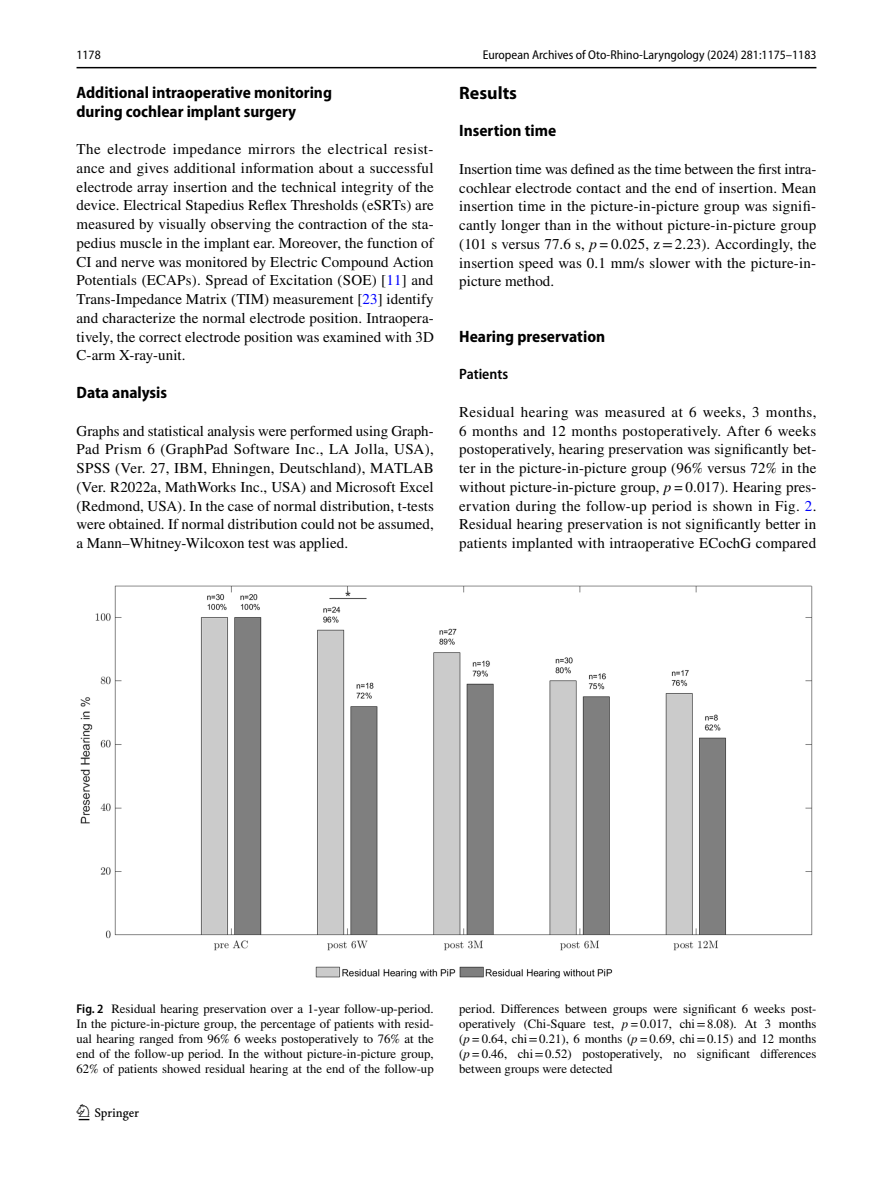
<style>
.page{position:relative;width:893px;height:1187px;background:#fff}
.page>*{position:absolute;margin:0;border:0;box-sizing:border-box;transform-origin:0 0}
.t1{font:22.5px "Springnew Regular 2";color:#000}
.t2{font:700 18px "Myriad Pro";color:#000}
.t3{font:700 semi-condensed 16.5px/18.8px "Myriad Pro";color:#000}
.t4{font:15px/18.8px "STIX";letter-spacing:.005em;color:#000;text-align:justify}
.t5{font:600 semi-condensed 15px "Myriad Pro";color:#000}
.t6{font:12.75px/15px "STIX";color:#000;text-align:justify}
.t7{font:semi-condensed 12.75px "Myriad Pro";color:#000}
.s1{color:#00f}
.s2{font-style:italic}
.s3{font-family:"Myriad Pro";font-weight:600;font-stretch:semi-condensed}
</style>
<div class="page">
<hr style="left:77px;top:67px;width:739px;height:1px;background:#000">
<img style="left:81px;top:585px;width:731px;height:393px">
<p class="t7" style="left:77px;top:48px;width:26px">1178</p>
<p class="t7" style="left:483px;top:48px;width:335px">European Archives of Oto-Rhino-Laryngology (2024) 281:1175–1183</p>
<p class="t3" style="left:77px;top:83px;width:257px">Additional intraoperative monitoring during cochlear implant surgery</p>
<p class="t4" style="left:77px;top:141px;width:359px">The electrode impedance mirrors the electrical resist&shy;ance and gives additional information about a successful electrode array insertion and the technical integrity of the device. Electrical Stapedius Reflex Thresholds (eSRTs) are measured by visually observing the contraction of the sta&shy;pedius muscle in the implant ear. Moreover, the function of CI and nerve was monitored by Electric Compound Action Potentials (ECAPs). Spread of Excitation (SOE) [<span class="s1">11</span>] and Trans-Impedance Matrix (TIM) measurement [<span class="s1">23</span>] identify and characterize the normal electrode position. Intraopera&shy;tively, the correct electrode position was examined with 3D C-arm X-ray-unit.</p>
<p class="t3" style="left:77px;top:383px;width:92px">Data analysis</p>
<p class="t4" style="left:77px;top:422px;width:359px">Graphs and statistical analysis were performed using Graph-Pad Prism 6 (GraphPad Software Inc., LA Jolla, USA), SPSS (Ver. 27, IBM, Ehningen, Deutschland), MATLAB (Ver. R2022a, MathWorks Inc., USA) and Microsoft Excel (Redmond, USA). In the case of normal distribution, t-tests were obtained. If normal distribution could not be assumed, a Mann–Whitney-Wilcoxon test was applied.</p>
<p class="t2" style="left:459px;top:81px;width:59px">Results</p>
<p class="t3" style="left:459px;top:122px;width:99px">Insertion time</p>
<p class="t4" style="left:459px;top:160px;width:359px">Insertion time was defined as the time between the first intra&shy;cochlear electrode contact and the end of insertion. Mean insertion time in the picture-in-picture group was signifi&shy;cantly longer than in the without picture-in-picture group (101 s versus 77.6 s, <span class="s2">p=</span>0.025, z=2.23). Accordingly, the insertion speed was 0.1 mm/s slower with the picture-in&shy;picture method.</p>
<p class="t3" style="left:459px;top:327px;width:147px">Hearing preservation</p>
<p class="t5" style="left:459px;top:366px;width:50px">Patients</p>
<p class="t4" style="left:459px;top:403px;width:359px">Residual hearing was measured at 6 weeks, 3 months, 6 months and 12 months postoperatively. After 6 weeks postoperatively, hearing preservation was significantly bet&shy;ter in the picture-in-picture group (96% versus 72% in the without picture-in-picture group, <span class="s2">p=</span>0.017). Hearing pres&shy;ervation during the follow-up period is shown in Fig. <span class="s1">2</span>.<br>Residual hearing preservation is not significantly better in patients implanted with intraoperative ECochG compared</p>
<p class="t6" style="left:77px;top:1002px;width:359px"><span class="s3">Fig. 2</span> Residual hearing preservation over a 1-year follow-up-period.<br>In the picture-in-picture group, the percentage of patients with resid&shy;ual hearing ranged from 96% 6 weeks postoperatively to 76% at the end of the follow-up period. In the without picture-in-picture group, 62% of patients showed residual hearing at the end of the follow-up</p>
<p class="t6" style="left:459px;top:1002px;width:359px">period. Differences between groups were significant 6 weeks post&shy;operatively (Chi-Square test, <span class="s2">p=</span>0.017, chi=8.08). At 3 months (<span class="s2">p=</span>0.64, chi=0.21), 6 months (<span class="s2">p=</span>0.69, chi=0.15) and 12 months (<span class="s2">p=</span>0.46, chi=0.52) postoperatively, no significant differences between groups were detected</p>
<h1 class="t1" style="left:79px;top:1104px;width:62px">1 3</h1>
</div>
